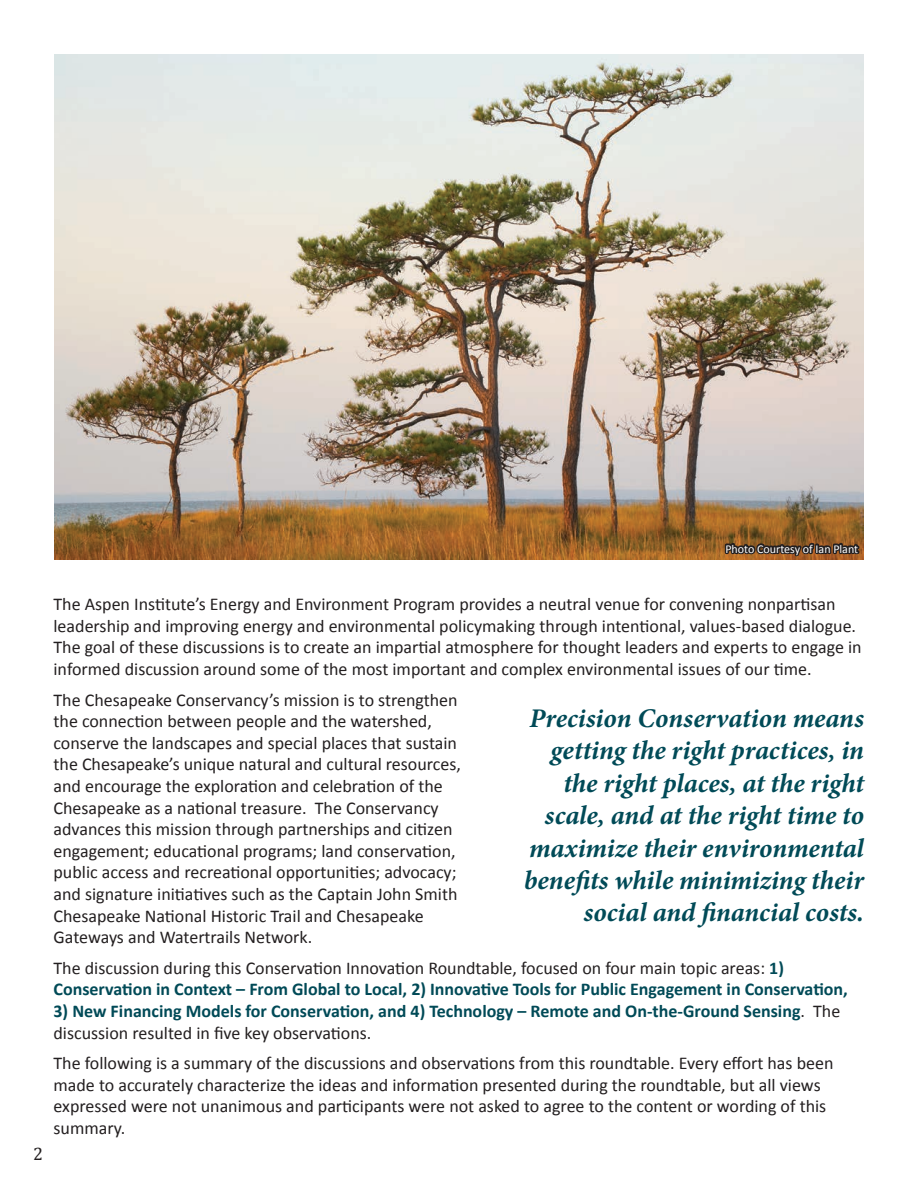
<style>
.page{position:relative;width:918px;height:1188px;background:#fff}
.page>*{position:absolute;margin:0;border:0;box-sizing:border-box;transform-origin:0 0}
.t1{font:italic 700 27px/32.4px "Minion Pro";letter-spacing:-.005em;color:#004a57;text-align:right}
.t2{font:18px/21.6px "Calibri";color:#231f20}
.t3{font:700 18px/21.6px "Calibri";color:#004a57}
.t4{font:18px "Cambria";color:#231f20}
.t5{font:12px "Calibri";color:#fff}
.s1{font-weight:400;color:#231f20}
</style>
<div class="page">
<img style="left:54px;top:54px;width:810px;height:506px">
<svg style="left:722px;top:530px;width:139px;height:30px;background:#774c23"></svg>
<p class="t5" style="left:725px;top:541px;width:134px">Photo Courtesy of Ian Plant</p>
<p class="t4" style="left:33px;top:1143px;width:11px">2</p>
<p class="t2" style="left:54px;top:593px;width:810px">The Aspen Institute’s Energy and Environment Program provides a neutral venue for convening nonpartisan leadership and improving energy and environmental policymaking through intentional, values-based dialogue.<br>The goal of these discussions is to create an impartial atmosphere for thought leaders and experts to engage in informed discussion around some of the most important and complex environmental issues of our time.</p>
<p class="t2" style="left:54px;top:689px;width:409px">The Chesapeake Conservancy’s mission is to strengthen the connection between people and the watershed, conserve the landscapes and special places that sustain the Chesapeake’s unique natural and cultural resources, and encourage the exploration and celebration of the Chesapeake as a national treasure. The Conservancy advances this mission through partnerships and citizen engagement; educational programs; land conservation, public access and recreational opportunities; advocacy; and signature initiatives such as the Captain John Smith Chesapeake National Historic Trail and Chesapeake Gateways and Watertrails Network.</p>
<p class="t3" style="left:54px;top:957px;width:796px"><span class="s1">The discussion during this Conservation Innovation Roundtable, focused on four main topic areas:</span> 1)<br>Conservation in Context – From Global to Local, 2) Innovative Tools for Public Engagement in Conservation,</p>
<p class="t3" style="left:54px;top:1000px;width:788px">3) New Financing Models for Conservation, and 4) Technology – Remote and On-the-Ground Sensing<span class="s1">. The discussion resulted in five key observations.</span></p>
<p class="t2" style="left:54px;top:1052px;width:782px">The following is a summary of the discussions and observations from this roundtable. Every effort has been made to accurately characterize the ideas and information presented during the roundtable, but all views expressed were not unanimous and participants were not asked to agree to the content or wording of this summary.</p>
<h1 class="t1" style="left:524px;top:702px;width:342px">Precision Conservation means getting the right practices, in the right places, at the right scale, and at the right time to maximize their environmental benefits while minimizing their social and financial costs.</h1>
</div>
